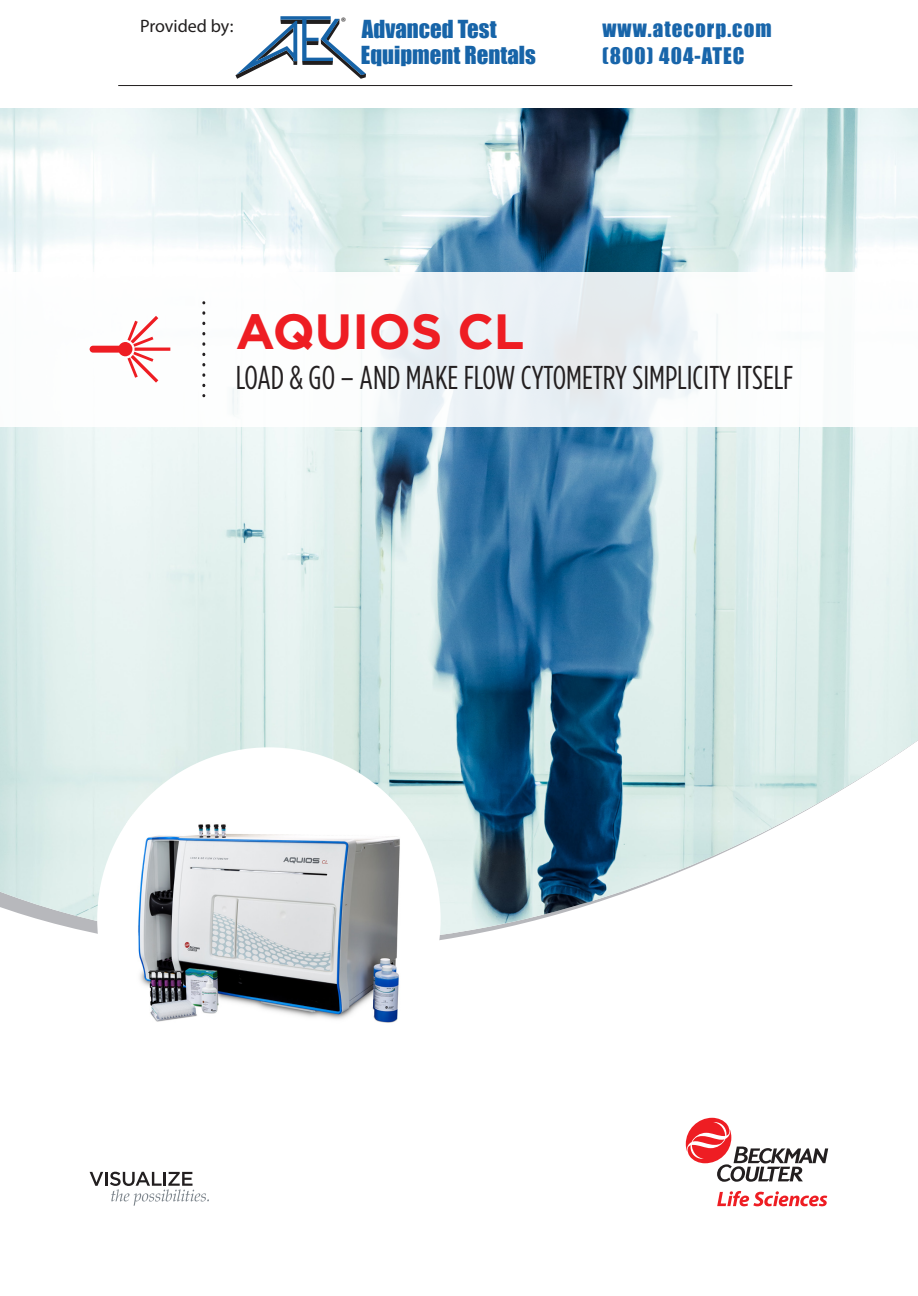
<style>
.page{position:relative;width:918px;height:1296px;background:#fff}
.page>*{position:absolute;margin:0;border:0;box-sizing:border-box;transform-origin:0 0}
.t1{font:700 49.5px "Gotham";color:#ee1d23}
.t2{font:33px "Gotham Condensed";color:#231f20}
.t3{font:22.8px/27px "Impact";color:#1764a8}
.t4{font:21px/27.3px "Impact";letter-spacing:.05em;color:#1865aa}
.t5{font:18px "Myriad Pro";letter-spacing:-.005em;color:#211e1e}
.t6{font:10.8px "Calibri";color:#211e1e}
</style>
<div class="page">
<img style="left:0;top:108px;width:918px;height:832px">
<svg style="left:686px;top:1118px;width:142px;height:64px"></svg>
<svg style="left:717px;top:1191px;width:110px;height:15px"></svg>
<svg style="left:0;top:272px;width:918px;height:154px"></svg>
<svg style="left:202px;top:313px;width:3px;height:84px"></svg>
<svg style="left:90px;top:316px;width:80px;height:67px"></svg>
<div style="left:97px;top:747px;width:344px;height:344px;background:#fff;border-radius:50%"></div>
<img style="left:126px;top:814px;width:289px;height:209px">
<svg style="left:90px;top:1172px;width:13px;height:14px"></svg>
<hr style="left:105px;top:1172px;width:3px;height:14px;background:#231f20">
<svg style="left:110px;top:1172px;width:99px;height:34px"></svg>
<svg style="left:235px;top:16px;width:131px;height:63px"></svg>
<hr style="left:118px;top:85px;width:674px;height:1px;background:#211e1e">
<p class="t6" style="left:341px;top:14px;width:7px">®</p>
<p class="t5" style="left:140px;top:15px;width:95px">Provided by:</p>
<p class="t4" style="left:602px;top:15px;width:171px">www.atecorp.com (800) 404-ATEC</p>
<p class="t3" style="left:361px;top:15px;width:176px">Advanced Test<br>Equipment Rentals</p>
<p class="t1" style="left:236px;top:299px;width:290px">AQUIOS CL</p>
<p class="t2" style="left:236px;top:358px;width:559px">LOAD &amp; GO – AND MAKE FLOW CYTOMETRY SIMPLICITY ITSELF</p>
</div>
